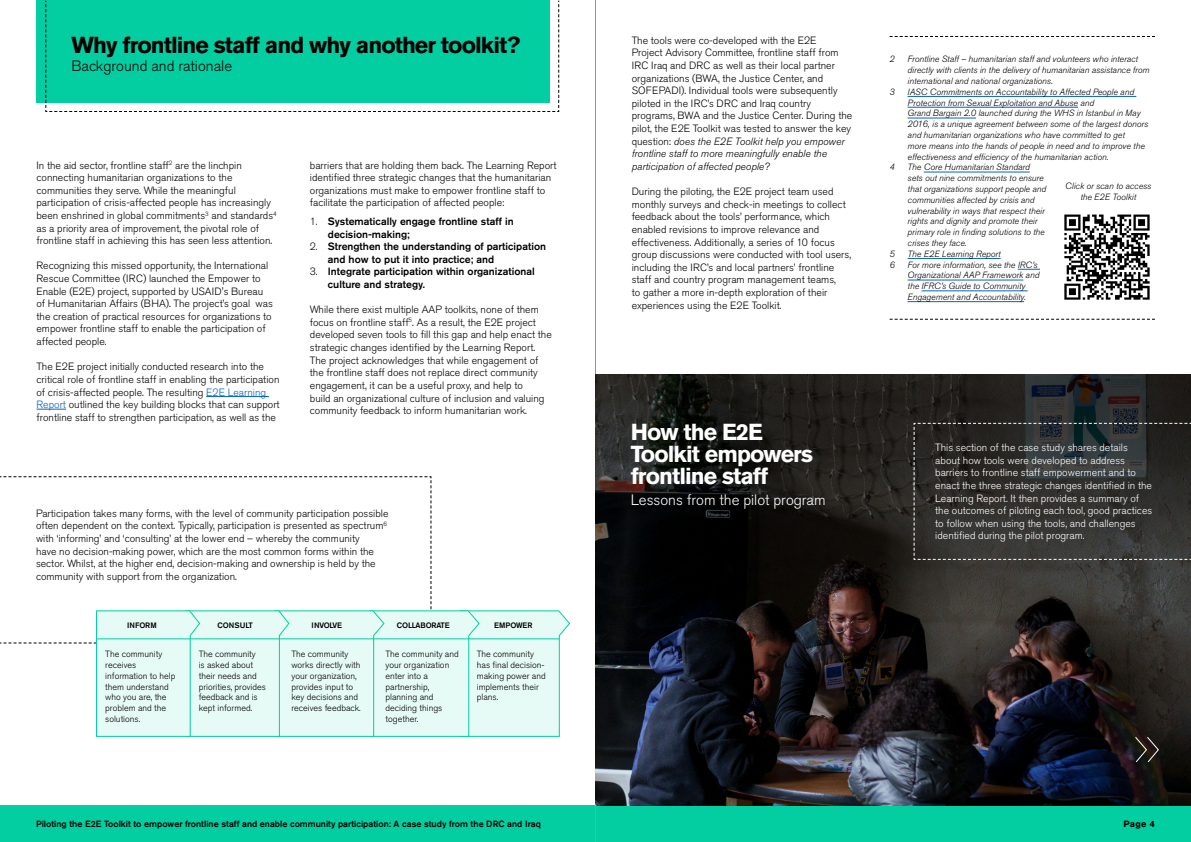
<style>
.page{position:relative;width:1191px;height:842px;background:#fff}
.page>*{position:absolute;margin:0;border:0;box-sizing:border-box;transform-origin:0 0}
.t1{font:700 23px "Akzidenz Grotesk Std";letter-spacing:-.04em;color:#000}
.t2{font:700 23px/22px "Akzidenz Grotesk Std";letter-spacing:-.04em;color:#fff}
.t3{font:300 15px "Akzidenz Grotesk Std";color:#fff}
.t4{font:300 15px "Akzidenz Grotesk Std";color:#000}
.t5{font:300 10.5px/12.6px "Akzidenz Grotesk Std";color:#000}
.t6{font:300 10.5px/12.6px "Akzidenz Grotesk Std";color:#fff}
.t7{font:500 10.5px/12.6px "Akzidenz Grotesk Std";color:#000}
.t8{font:italic 300 9px/10.8px "Akzidenz Grotesk Std";color:#000}
.t9{font:300 9px/10.8px "Akzidenz Grotesk Std";color:#000}
.t10{font:500 9px "Akzidenz Grotesk Std";color:#000}
.t11{font:700 9px "Akzidenz Grotesk Std";color:#000}
.t12{font:500 7.8px "Akzidenz Grotesk Std";letter-spacing:-.025em;color:#000}
.t13{font:500 7.8px "Akzidenz Grotesk Std";letter-spacing:.005em;color:#000}
.s1{color:#0563c1}
.s2{font-weight:300}
.s3{font-style:italic}
</style>
<div class="page">
<div style="left:0;top:806px;width:1191px;height:36px;background:#03cea2"></div>
<hr style="left:595px;top:0;width:1px;height:842px;background:#939598">
<hr style="left:206px;top:396px;width:63px;height:1px;background:#0563c1">
<hr style="left:36px;top:409px;width:30px;height:1px;background:#0563c1">
<svg style="left:3px;top:476px;width:568px;height:261px"></svg>
<hr style="left:96px;top:638px;width:463px;height:1px;background:#03cea2">
<svg style="left:45px;top:0;width:515px;height:112px;background:#1ad0a9"></svg>
<svg style="left:595px;top:374px;width:596px;height:432px;background:#1e1d1f"></svg>
<svg style="left:913px;top:422px;width:278px;height:138px;background:#323230"></svg>
<hr style="left:907px;top:96px;width:229px;height:1px;background:#0563c1">
<hr style="left:907px;top:107px;width:171px;height:1px;background:#0563c1">
<hr style="left:907px;top:118px;width:69px;height:1px;background:#0563c1">
<hr style="left:923px;top:172px;width:106px;height:1px;background:#0563c1">
<hr style="left:907px;top:258px;width:93px;height:1px;background:#0563c1">
<svg style="left:1017px;top:269px;width:23px;height:1px"></svg>
<hr style="left:907px;top:280px;width:116px;height:1px;background:#0563c1">
<hr style="left:921px;top:291px;width:106px;height:1px;background:#0563c1">
<hr style="left:907px;top:301px;width:117px;height:1px;background:#0563c1">
<svg style="left:889px;top:36px;width:266px;height:1px"></svg>
<svg style="left:889px;top:319px;width:266px;height:1px"></svg>
<img style="left:1064px;top:214px;width:86px;height:86px">
<svg style="left:1134px;top:736px;width:25px;height:27px"></svg>
<h1 class="t1" style="left:71px;top:32px;width:450px">Why frontline staff and why another toolkit?</h1>
<h2 class="t4" style="left:71px;top:58px;width:162px">Background and rationale</h2>
<p class="t5" style="left:36px;top:159px;width:242px">In the aid sector, frontline staff<sup>2</sup> are the linchpin connecting humanitarian organizations to the communities they serve. While the meaningful participation of crisis-affected people has increasingly been enshrined in global commitments<sup>3</sup> and standards<sup>4 </sup>as a priority area of improvement, the pivotal role of frontline staff in achieving this has seen less attention.</p>
<p class="t5" style="left:36px;top:260px;width:238px">Recognizing this missed opportunity, the International Rescue Committee (IRC) launched the Empower to Enable (E2E) project, supported by USAID's Bureau of Humanitarian Affairs (BHA). The project’s goal was the creation of practical resources for organizations to empower frontline staff to enable the participation of affected people.</p>
<p class="t5" style="left:36px;top:361px;width:245px">The E2E project initially conducted research into the critical role of frontline staff in enabling the participation of crisis-affected people. The resulting <span class="s1">E2E Learning Report</span> outlined the key building blocks that can support frontline staff to strengthen participation, as well as the</p>
<p class="t5" style="left:310px;top:159px;width:248px">barriers that are holding them back. The Learning Report identified three strategic changes that the humanitarian organizations must make to empower frontline staff to facilitate the participation of affected people:</p>
<p class="t7" style="left:328px;top:215px;width:187px;text-indent:-18px"><span class="s2">1.</span> Systematically engage frontline staff in decision-making;</p>
<p class="t7" style="left:328px;top:240px;width:220px;text-indent:-18px"><span class="s2">2.</span> Strengthen the understanding of participation and how to put it into practice; and</p>
<p class="t7" style="left:328px;top:265px;width:208px;text-indent:-18px"><span class="s2">3.</span> Integrate participation within organizational culture and strategy.</p>
<p class="t5" style="left:310px;top:304px;width:243px">While there exist multiple AAP toolkits, none of them focus on frontline staff<sup>5</sup>. As a result, the E2E project developed seven tools to fill this gap and help enact the strategic changes identified by the Learning Report.<br>The project acknowledges that while engagement of the frontline staff does not replace direct community engagement, it can be a useful proxy, and help to<br>build an organizational culture of inclusion and valuing community feedback to inform humanitarian work.</p>
<p class="t5" style="left:36px;top:507px;width:354px">Participation takes many forms, with the level of community participation possible often dependent on the context. Typically, participation is presented as spectrum<sup>6 </sup>with ‘informing’ and ‘consulting’ at the lower end – whereby the community<br>have no decision-making power, which are the most common forms within the sector. Whilst, at the higher end, decision-making and ownership is held by the community with support from the organization.</p>
<p class="t12" style="left:127px;top:621px;width:31px">INFORM</p>
<p class="t13" style="left:218px;top:621px;width:37px">CONSULT</p>
<p class="t12" style="left:312px;top:621px;width:32px">INVOLVE</p>
<p class="t12" style="left:397px;top:621px;width:54px">COLLABORATE</p>
<p class="t13" style="left:494px;top:621px;width:40px">EMPOWER</p>
<p class="t9" style="left:105px;top:649px;width:72px">The community receives information to help them understand who you are, the problem and the solutions.</p>
<p class="t9" style="left:199px;top:649px;width:69px">The community<br>is asked about their needs and priorities, provides feedback and is kept informed.</p>
<p class="t9" style="left:291px;top:649px;width:71px">The community works directly with your organization, provides input to key decisions and receives feedback.</p>
<p class="t9" style="left:385px;top:649px;width:75px">The community and your organization enter into a partnership, planning and deciding things together.</p>
<p class="t9" style="left:477px;top:649px;width:70px">The community has final decision&shy;making power and implements their plans.</p>
<p class="t5" style="left:632px;top:34px;width:222px">The tools were co-developed with the E2E<br>Project Advisory Committee, frontline staff from IRC Iraq and DRC as well as their local partner organizations (BWA, the Justice Center, and SOFEPADI). Individual tools were subsequently piloted in the IRC’s DRC and Iraq country programs, BWA and the Justice Center. During the pilot, the E2E Toolkit was tested to answer the key question: <span class="s3">does the E2E Toolkit help you empower frontline staff to more meaningfully enable the participation of affected people?</span></p>
<p class="t5" style="left:632px;top:185px;width:221px">During the piloting, the E2E project team used monthly surveys and check-in meetings to collect feedback about the tools’ performance, which enabled revisions to improve relevance and effectiveness. Additionally, a series of 10 focus group discussions were conducted with tool users, including the IRC’s and local partners’ frontline staff and country program management teams,<br>to gather a more in-depth exploration of their experiences using the E2E Toolkit.</p>
<p class="t8" style="left:889px;top:54px;width:7px">2</p>
<p class="t8" style="left:907px;top:54px;width:243px">Frontline Staff – humanitarian staff and volunteers who interact directly with clients in the delivery of humanitarian assistance from international and national organizations.</p>
<p class="t8" style="left:889px;top:86px;width:7px">3</p>
<p class="t8" style="left:907px;top:86px;width:242px">IASC Commitments on Accountability to Affected People and Protection from Sexual Exploitation and Abuse and<br>Grand Bargain 2.0 launched during the WHS in Istanbul in May 2016, is a unique agreement between some of the largest donors and humanitarian organizations who have committed to get<br>more means into the hands of people in need and to improve the effectiveness and efficiency of the humanitarian action.</p>
<p class="t8" style="left:889px;top:162px;width:7px">4</p>
<p class="t8" style="left:907px;top:162px;width:140px">The Core Humanitarian Standard sets out nine commitments to ensure that organizations support people and communities affected by crisis and vulnerability in ways that respect their rights and dignity and promote their primary role in finding solutions to the crises they face.</p>
<p class="t8" style="left:889px;top:248px;width:7px">5</p>
<p class="t8" style="left:907px;top:248px;width:94px">The E2E Learning Report</p>
<p class="t8" style="left:889px;top:259px;width:7px">6</p>
<p class="t8" style="left:907px;top:259px;width:133px">For more information, see the IRC’s Organizational AAP Framework and the IFRC’s Guide to Community Engagement and Accountability.</p>
<p class="t8" style="left:1065px;top:181px;width:88px;text-align:center">Click or scan to access the E2E Toolkit</p>
<h1 class="t2" style="left:631px;top:421px;width:184px">How the E2E<br>Toolkit empowers frontline staff</h1>
<h2 class="t3" style="left:631px;top:491px;width:196px">Lessons from the pilot program</h2>
<p class="t6" style="left:935px;top:441px;width:218px">This section of the case study shares details about how tools were developed to address barriers to frontline staff empowerment and to enact the three strategic changes identified in the Learning Report. It then provides a summary of the outcomes of piloting each tool, good practices to follow when using the tools, and challenges identified during the pilot program.</p>
<p class="t10" style="left:36px;top:819px;width:506px">Piloting the E2E Toolkit to empower frontline staff and enable community participation: A case study from the DRC and Iraq</p>
<p class="t11" style="left:1123px;top:819px;width:33px">Page 4</p>
</div>
